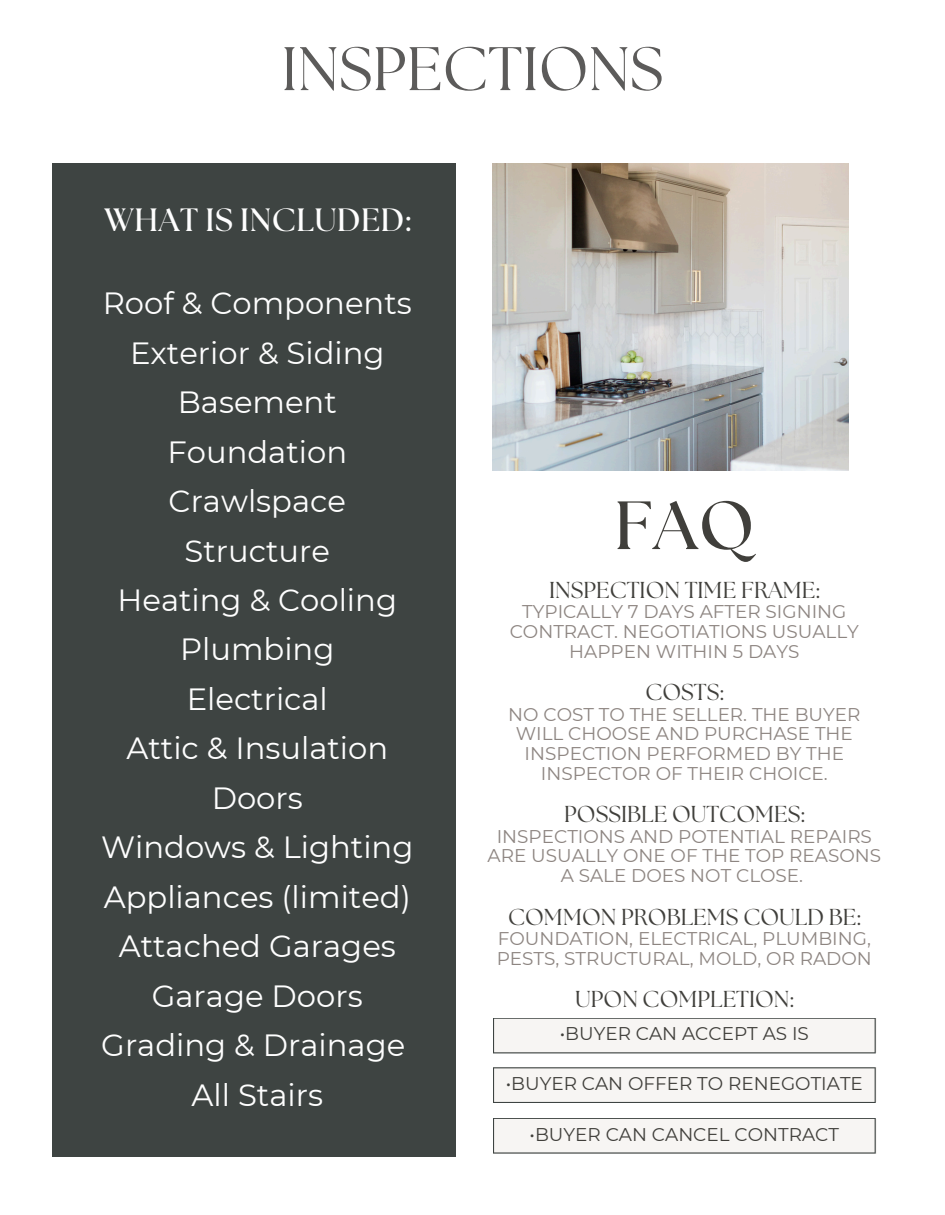
<style>
.page{position:relative;width:945px;height:1215px;background:#fff}
.page>*{position:absolute;margin:0;border:0;box-sizing:border-box;transform-origin:0 0}
.t1{font:700 68.1px "The Seasons";color:#403f3b}
.t2{font:61.35px "The Seasons";color:#5c5b5a}
.t3{font:700 32.25px "The Seasons";letter-spacing:.015em;color:#fefefe}
.t4{font:30.6px/49.5px "Montserrat";color:#fefefe;text-align:center}
.t5{font:22.95px "The Seasons";color:#403f3b}
.t6{font:18.45px/19.5px "Montserrat";color:#8d8581;text-align:center}
.t7{font:18.45px "Montserrat";color:#403f3b}
</style>
<div class="page">
<div style="left:53px;top:163px;width:403px;height:994px;background:#3e4442"></div>
<img style="left:493px;top:163px;width:355px;height:307px">
<svg style="left:493px;top:1067px;width:383px;height:36px"></svg>
<div style="left:493px;top:1018px;width:383px;height:35px;background:#f7f5f3"></div>
<svg style="left:493px;top:1118px;width:383px;height:36px"></svg>
<h2 class="t2" style="left:281px;top:41px;width:384px">INSPECTIONS</h2>
<h5 class="t3" style="left:104px;top:205px;width:308px">WHAT IS INCLUDED:</h5>
<p class="t4" style="left:101px;top:278px;width:314px">Roof &amp; Components<br>Exterior &amp; Siding<br>Basement<br>Foundation<br>Crawlspace<br>Structure<br>Heating &amp; Cooling<br>Plumbing<br>Electrical<br>Attic &amp; Insulation<br>Doors<br>Windows &amp; Lighting<br>Appliances (limited)<br>Attached Garages<br>Garage Doors<br>Grading &amp; Drainage<br>All Stairs</p>
<p class="t1" style="left:614px;top:495px;width:141px">FAQ</p>
<h3 class="t5" style="left:549px;top:579px;width:272px">INSPECTION TIME FRAME:</h3>
<h4 class="t6" style="left:510px;top:602px;width:351px">TYPICALLY 7 DAYS AFTER SIGNING<br>CONTRACT. NEGOTIATIONS USUALLY<br>HAPPEN WITHIN 5 DAYS</h4>
<p class="t5" style="left:645px;top:682px;width:79px">COSTS:</p>
<h1 class="t6" style="left:508px;top:705px;width:354px">NO COST TO THE SELLER. THE BUYER<br>WILL CHOOSE AND PURCHASE THE<br>INSPECTION PERFORMED BY THE<br>INSPECTOR OF THEIR CHOICE.</h1>
<p class="t5" style="left:564px;top:804px;width:242px">POSSIBLE OUTCOMES:</p>
<p class="t6" style="left:488px;top:826px;width:395px">INSPECTIONS AND POTENTIAL REPAIRS<br>ARE USUALLY ONE OF THE TOP REASONS<br>A SALE DOES NOT CLOSE.</p>
<p class="t5" style="left:508px;top:906px;width:354px">COMMON PROBLEMS COULD BE:</p>
<p class="t6" style="left:497px;top:929px;width:377px;text-align:left">FOUNDATION, ELECTRICAL, PLUMBING,<br>PESTS, STRUCTURAL, MOLD, OR RADON</p>
<p class="t5" style="left:575px;top:989px;width:220px">UPON COMPLETION:</p>
<p class="t7" style="left:560px;top:1022px;width:251px">•BUYER CAN ACCEPT AS IS</p>
<p class="t7" style="left:506px;top:1072px;width:359px">•BUYER CAN OFFER TO RENEGOTIATE</p>
<p class="t7" style="left:530px;top:1123px;width:311px">•BUYER CAN CANCEL CONTRACT</p>
</div>
